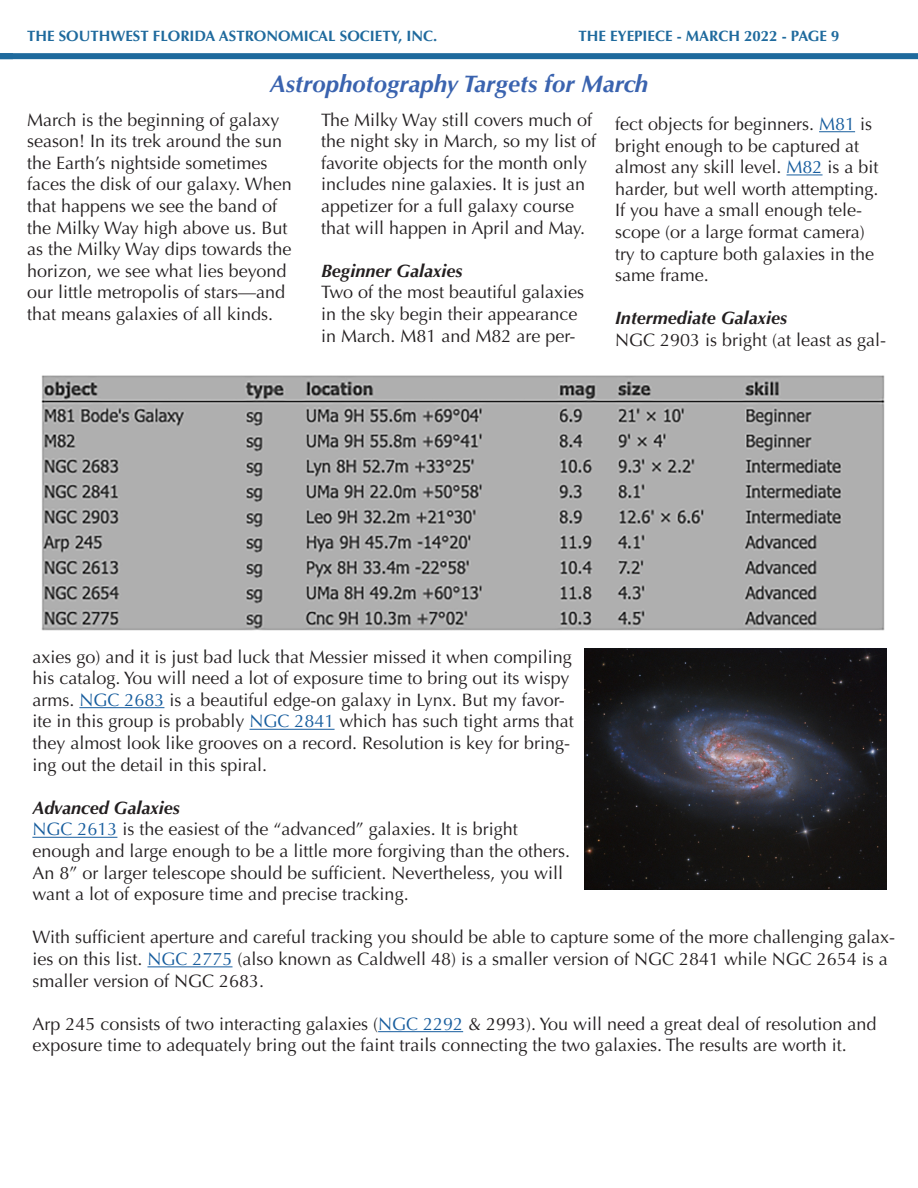
<style>
.page{position:relative;width:918px;height:1188px;background:#fff}
.page>*{position:absolute;margin:0;border:0;box-sizing:border-box;transform-origin:0 0}
.Header_1{font:italic 700 24px "Optima";color:#3a63af}
.t1{font:18px/21.6px "Optima";color:#231f20}
.t2{font:italic 700 18px "Optima";color:#231f20}
.t3{font:700 15px "Optima";color:#1f6a9d}
.s1{color:#175d9e}
</style>
<div class="page">
<div style="left:0;top:53px;width:918px;height:6px;background:#1f6a9d"></div>
<hr style="left:819px;top:131px;width:36px;height:1px;background:#175d9e">
<hr style="left:787px;top:174px;width:36px;height:1px;background:#175d9e">
<hr style="left:79px;top:707px;width:85px;height:1px;background:#175d9e">
<hr style="left:250px;top:729px;width:85px;height:1px;background:#175d9e">
<hr style="left:32px;top:837px;width:85px;height:1px;background:#175d9e">
<hr style="left:147px;top:966px;width:86px;height:1px;background:#175d9e">
<hr style="left:378px;top:1031px;width:85px;height:1px;background:#175d9e">
<img style="left:41px;top:375px;width:844px;height:256px">
<img style="left:584px;top:648px;width:303px;height:242px">
<p class="t3" style="left:27px;top:27px;width:412px">THE SOUTHWEST FLORIDA ASTRONOMICAL SOCIETY, INC.</p>
<p class="t3" style="left:578px;top:27px;width:263px">THE EYEPIECE - MARCH 2022 - PAGE 9</p>
<p class="Header_1" style="left:270px;top:69px;width:380px">Astrophotography Targets for March</p>
<p class="t1" style="left:27px;top:109px;width:266px">March is the beginning of galaxy season! In its trek around the sun the Earth’s nightside sometimes faces the disk of our galaxy. When that happens we see the band of the Milky Way high above us. But as the Milky Way dips towards the horizon, we see what lies beyond our little metropolis of stars—and that means galaxies of all kinds.</p>
<p class="t1" style="left:321px;top:109px;width:277px">The Milky Way still covers much of the night sky in March, so my list of favorite objects for the month only includes nine galaxies. It is just an appetizer for a full galaxy course that will happen in April and May.</p>
<p class="t1" style="left:615px;top:113px;width:265px">fect objects for beginners. <span class="s1">M81</span> is bright enough to be captured at almost any skill level. <span class="s1">M82</span> is a bit harder, but well worth attempting.<br>If you have a small enough tele&shy;scope (or a large format camera) try to capture both galaxies in the same frame.</p>
<p class="t2" style="left:615px;top:308px;width:174px">Intermediate Galaxies</p>
<p class="t1" style="left:615px;top:329px;width:273px">NGC 2903 is bright (at least as gal-</p>
<p class="t2" style="left:321px;top:260px;width:143px">Beginner Galaxies</p>
<p class="t1" style="left:321px;top:282px;width:265px">Two of the most beautiful galaxies in the sky begin their appearance in March. M81 and M82 are per-</p>
<p class="t1" style="left:32px;top:646px;width:543px">axies go) and it is just bad luck that Messier missed it when compiling his catalog. You will need a lot of exposure time to bring out its wispy arms. <span class="s1">NGC 2683</span> is a beautiful edge-on galaxy in Lynx. But my favor&shy;ite in this group is probably <span class="s1">NGC 2841</span> which has such tight arms that they almost look like grooves on a record. Resolution is key for bring&shy;ing out the detail in this spiral.</p>
<p class="t2" style="left:32px;top:797px;width:149px">Advanced Galaxies</p>
<p class="t1" style="left:32px;top:819px;width:539px"><span class="s1">NGC 2613</span> is the easiest of the “advanced” galaxies. It is bright enough and large enough to be a little more forgiving than the others.<br>An 8” or larger telescope should be sufficient. Nevertheless, you will want a lot of exposure time and precise tracking.</p>
<p class="t1" style="left:32px;top:927px;width:864px">With sufficient aperture and careful tracking you should be able to capture some of the more challenging galax&shy;ies on this list. <span class="s1">NGC 2775</span> (also known as Caldwell 48) is a smaller version of NGC 2841 while NGC 2654 is a smaller version of NGC 2683.</p>
<p class="t1" style="left:32px;top:1013px;width:846px">Arp 245 consists of two interacting galaxies (<span class="s1">NGC 2292</span> &amp; 2993). You will need a great deal of resolution and exposure time to adequately bring out the faint trails connecting the two galaxies. The results are worth it.</p>
</div>
